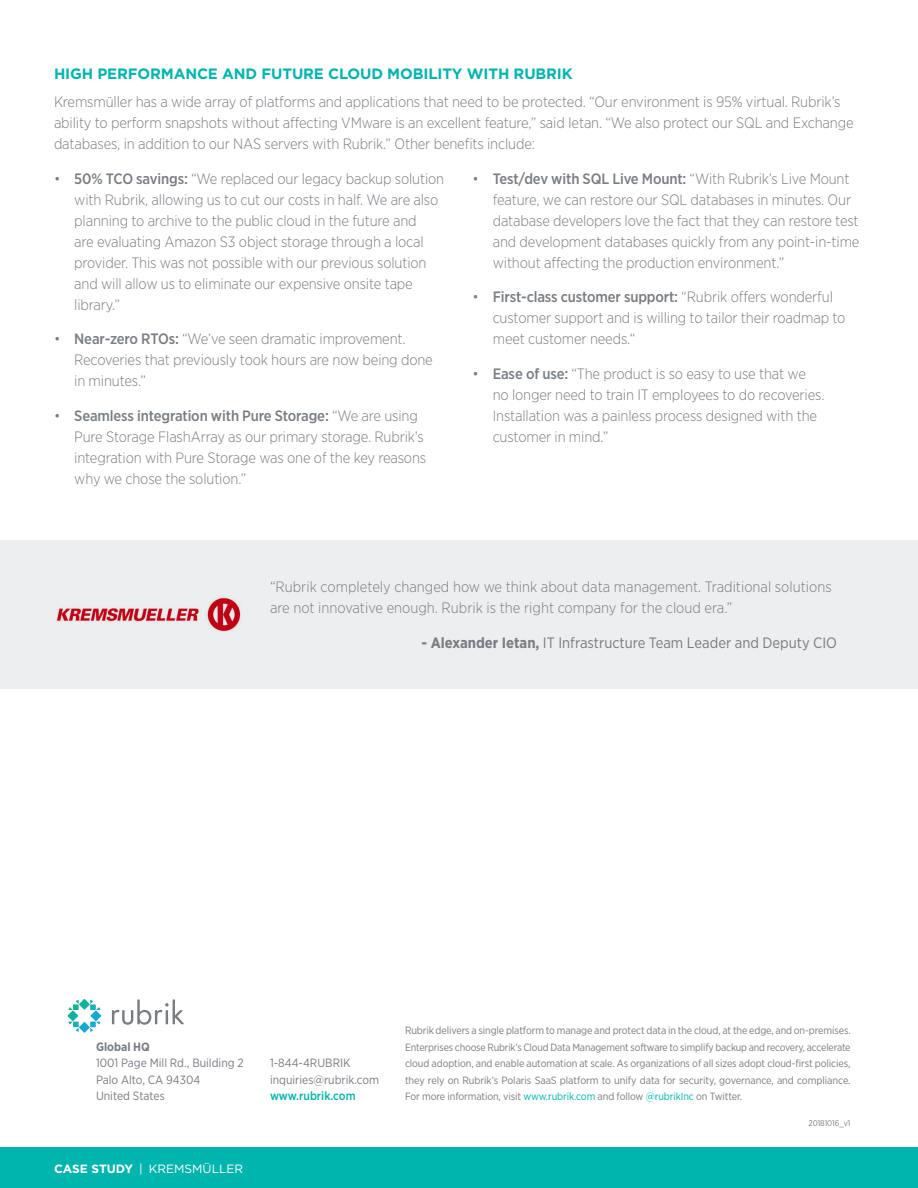
<style>
.page{position:relative;width:918px;height:1188px;background:#fff}
.page>*{position:absolute;margin:0;border:0;box-sizing:border-box;transform-origin:0 0}
.CS-Main_Body{font:300 15px/21px "Gotham Narrow";letter-spacing:-.01em;color:#787d83}
.CS-Quote{font:300 15px/21px "Gotham Narrow";color:#787d83}
.CS-Quote-2{font:15px "Gotham Narrow";color:#787d83}
.CS-Main_h1{font:700 15px "Gotham";letter-spacing:-.01em;color:#00b5ae}
.t1{font:12px/16.5px "Gotham Narrow";color:#787d83}
.t2{font:12px "Gotham";color:#fff}
.t3{font:500 12px "Gotham Narrow";color:#00b5ae}
.t4{font:700 12px "Gotham Narrow";color:#787d83}
.t5{font:10.5px/16.5px "Gotham Narrow";letter-spacing:-.01em;color:#787d83;text-align:justify}
.t6{font:8.25px "Gotham Narrow";letter-spacing:-.01em;color:#787d83}
.s1{font-weight:500}
.s2{font-weight:700}
.s3{color:#00b5ae}
</style>
<div class="page">
<div style="left:0;top:1148px;width:918px;height:40px;background:#00b5ae"></div>
<svg style="left:68px;top:999px;width:33px;height:34px"></svg>
<svg style="left:112px;top:999px;width:72px;height:26px"></svg>
<div style="left:0;top:540px;width:918px;height:148px;background:#eceeef"></div>
<img style="left:56px;top:597px;width:185px;height:35px">
<p class="CS-Main_h1" style="left:54px;top:64px;width:520px">HIGH PERFORMANCE AND FUTURE CLOUD MOBILITY WITH RUBRIK</p>
<p class="CS-Main_Body" style="left:54px;top:91px;width:801px">Kremsmüller has a wide array of platforms and applications that need to be protected. “Our environment is 95% virtual. Rubrik’s ability to perform snapshots without affecting VMware is an excellent feature,” said Ietan. “We also protect our SQL and Exchange databases, in addition to our NAS servers with Rubrik.” Other benefits include:</p>
<p class="CS-Main_Body" style="left:74px;top:168px;width:372px;text-indent:-20px">• <span class="s1">50% TCO savings:</span> “We replaced our legacy backup solution with Rubrik, allowing us to cut our costs in half. We are also planning to archive to the public cloud in the future and<br>are evaluating Amazon S3 object storage through a local provider. This was not possible with our previous solution and will allow us to eliminate our expensive onsite tape library.”</p>
<p class="CS-Main_Body" style="left:74px;top:328px;width:360px;text-indent:-20px">• <span class="s1">Near-zero RTOs:</span> “We’ve seen dramatic improvement.<br>Recoveries that previously took hours are now being done in minutes.”</p>
<p class="CS-Main_Body" style="left:74px;top:405px;width:353px;text-indent:-20px">• <span class="s1">Seamless integration with Pure Storage:</span> “We are using Pure Storage FlashArray as our primary storage. Rubrik’s integration with Pure Storage was one of the key reasons why we chose the solution.”</p>
<p class="CS-Main_Body" style="left:493px;top:168px;width:368px;text-indent:-20px">• <span class="s1">Test/dev with SQL Live Mount:</span> “With Rubrik’s Live Mount feature, we can restore our SQL databases in minutes. Our database developers love the fact that they can restore test and development databases quickly from any point-in-time without affecting the production environment.”</p>
<p class="CS-Main_Body" style="left:493px;top:286px;width:354px;text-indent:-20px">• <span class="s1">First-class customer support:</span> “Rubrik offers wonderful customer support and is willing to tailor their roadmap to meet customer needs.“</p>
<p class="CS-Main_Body" style="left:493px;top:363px;width:333px;text-indent:-20px">• <span class="s1">Ease of use:</span> “The product is so easy to use that we no longer need to train IT employees to do recoveries.<br>Installation was a painless process designed with the customer in mind.”</p>
<p class="CS-Quote" style="left:270px;top:576px;width:563px">“Rubrik completely changed how we think about data management. Traditional solutions are not innovative enough. Rubrik is the right company for the cloud era.”</p>
<p class="CS-Quote-2" style="left:422px;top:633px;width:417px"><span class="s2">- Alexander Ietan,</span> IT Infrastructure Team Leader and Deputy CIO</p>
<p class="t4" style="left:96px;top:1039px;width:55px">Global HQ</p>
<p class="t1" style="left:96px;top:1055px;width:149px">1001 Page Mill Rd., Building 2<br>Palo Alto, CA 94304<br>United States</p>
<p class="t1" style="left:270px;top:1055px;width:111px">1-844-4RUBRIK inquiries@rubrik.com</p>
<p class="t3" style="left:270px;top:1088px;width:87px">www.rubrik.com</p>
<p class="t2" style="left:54px;top:1161px;width:191px"><span class="s2">CASE STUDY</span> | KREMSMÜLLER</p>
<p class="t5" style="left:405px;top:1022px;width:447px">Rubrik delivers a single platform to manage and protect data in the cloud, at the edge, and on-premises.<br>Enterprises choose Rubrik’s Cloud Data Management software to simplify backup and recovery, accelerate cloud adoption, and enable automation at scale. As organizations of all sizes adopt cloud-first policies, they rely on Rubrik’s Polaris SaaS platform to unify data for security, governance, and compliance.<br>For more information, visit <span class="s3">www.rubrik.com</span> and follow <span class="s3">@rubrikInc</span> on Twitter.</p>
<p class="t6" style="left:809px;top:1118px;width:43px">20181016_v1</p>
</div>
